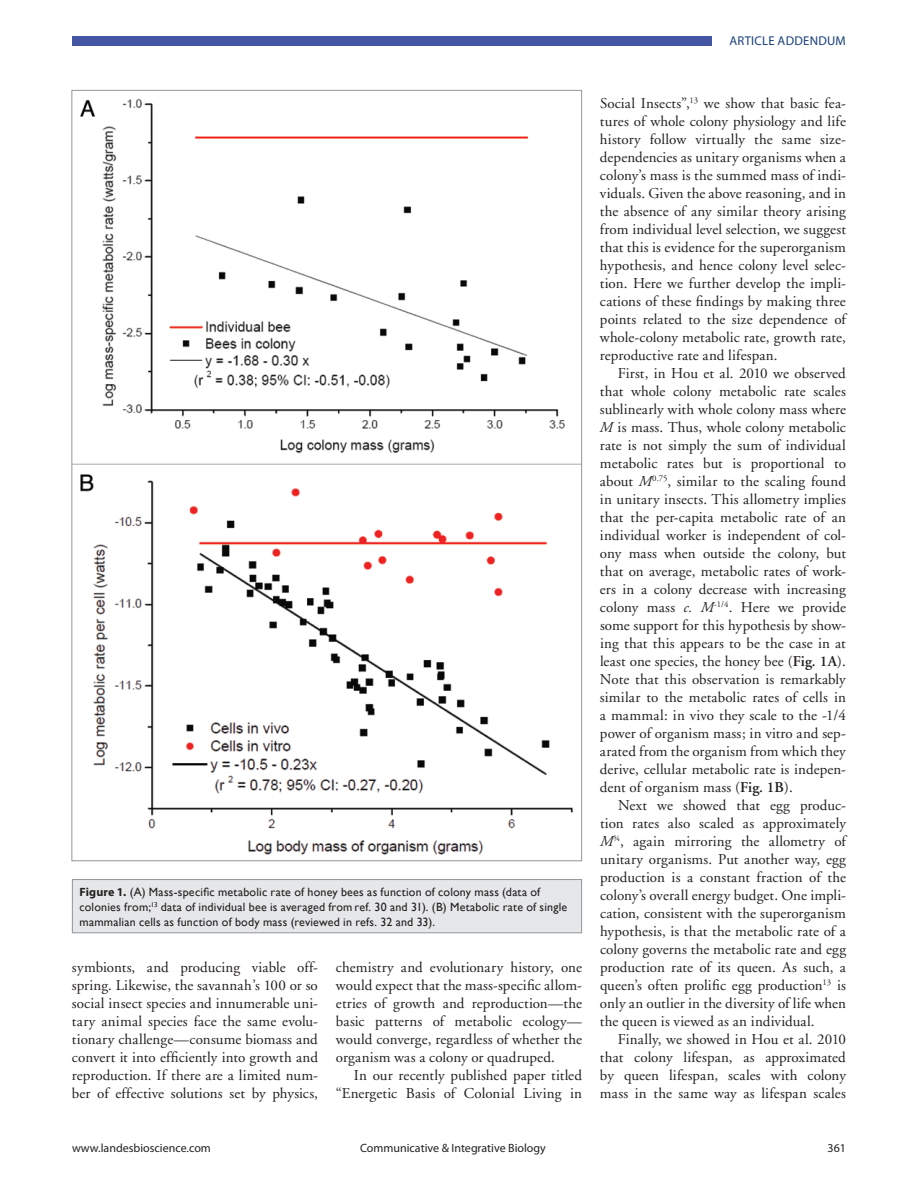
<style>
.page{position:relative;width:918px;height:1188px;background:#fff}
.page>*{position:absolute;margin:0;border:0;box-sizing:border-box;transform-origin:0 0}
.t1{font:15px/18px "Adobe Garamond";letter-spacing:.01em;color:#231f20;text-align:justify}
.t2{font:12.75px "Myriad Pro";letter-spacing:.02em;color:#193f7c}
.t3{font:12px/15px "Gill Sans";letter-spacing:.015em;color:#231f20}
.t4{font:12px "Myriad Pro";color:#231f20}
.s1{font-family:"Myriad Pro";font-weight:700}
.s2{font-style:italic}
.s3{font-weight:600}
</style>
<div class="page">
<div style="left:72px;top:36px;width:640px;height:10px;background:#4455a4"></div>
<img style="left:73px;top:99px;width:507px;height:756px">
<div style="left:72px;top:880px;width:510px;height:53px;background:#e6e7e9"></div>
<div style="left:72px;top:879px;width:510px;height:54px;border:1px solid #939598"></div>
<p class="t2" style="left:729px;top:33px;width:118px">ArtICLe Addendum</p>
<p class="t3" style="left:80px;top:884px;width:489px"><span class="s1">Figure 1.</span> (A) Mass-specific metabolic rate of honey bees as function of colony mass (data of colonies from;<sup>13</sup> data of individual bee is averaged from ref. 30 and 31). (B) Metabolic rate of single mammalian cells as function of body mass (reviewed in refs. 32 and 33).</p>
<p class="t1" style="left:72px;top:959px;width:248px">symbionts, and producing viable off&shy;spring. Likewise, the savannah’s 100 or so social insect species and innumerable uni&shy;tary animal species face the same evolu&shy;tionary challenge—consume biomass and convert it into efficiently into growth and reproduction. If there are a limited num&shy;ber of effective solutions set by physics,</p>
<p class="t1" style="left:336px;top:959px;width:247px">chemistry and evolutionary history, one would expect that the mass-specific allom&shy;etries of growth and reproduction—the basic patterns of metabolic ecology— would converge, regardless of whether the organism was a colony or quadruped.</p>
<p class="t1" style="left:336px;top:1067px;width:247px;text-align:right">In our recently published paper titled “Energetic Basis of Colonial Living in</p>
<p class="t1" style="left:600px;top:95px;width:248px">Social Insects”,<sup>13</sup> we show that basic fea&shy;tures of whole colony physiology and life history follow virtually the same size&shy;dependencies as unitary organisms when a colony’s mass is the summed mass of indi&shy;viduals. Given the above reasoning, and in the absence of any similar theory arising from individual level selection, we suggest that this is evidence for the superorganism hypothesis, and hence colony level selec&shy;tion. Here we further develop the impli&shy;cations of these findings by making three points related to the size dependence of whole-colony metabolic rate, growth rate, reproductive rate and lifespan.</p>
<p class="t1" style="left:600px;top:365px;width:248px;text-indent:18px">First, in Hou et al. 2010 we observed that whole colony metabolic rate scales sublinearly with whole colony mass where <span class="s2">M</span> is mass. Thus, whole colony metabolic rate is not simply the sum of individual metabolic rates but is proportional to about <span class="s2">M</span><sup>0.75</sup>, similar to the scaling found in unitary insects. This allometry implies that the per-capita metabolic rate of an individual worker is independent of col&shy;ony mass when outside the colony, but that on average, metabolic rates of work&shy;ers in a colony decrease with increasing colony mass <span class="s2">c. M</span><sup>-1/4</sup>. Here we provide some support for this hypothesis by show&shy;ing that this appears to be the case in at least one species, the honey bee (<span class="s3">Fig. 1A</span>).<br>Note that this observation is remarkably similar to the metabolic rates of cells in a mammal: in vivo they scale to the -1/4 power of organism mass; in vitro and sep&shy;arated from the organism from which they derive, cellular metabolic rate is indepen&shy;dent of organism mass (<span class="s3">Fig. 1B</span>).</p>
<p class="t1" style="left:600px;top:797px;width:248px;text-indent:18px">Next we showed that egg produc&shy;tion rates also scaled as approximately <span class="s2">M</span><sup>¾</sup>, again mirroring the allometry of unitary organisms. Put another way, egg production is a constant fraction of the colony’s overall energy budget. One impli&shy;cation, consistent with the superorganism hypothesis, is that the metabolic rate of a colony governs the metabolic rate and egg production rate of its queen. As such, a queen’s often prolific egg production<sup>13</sup> is only an outlier in the diversity of life when the queen is viewed as an individual.</p>
<p class="t1" style="left:600px;top:1031px;width:248px;text-indent:18px">Finally, we showed in Hou et al. 2010 that colony lifespan, as approximated by queen lifespan, scales with colony mass in the same way as lifespan scales</p>
<p class="t4" style="left:72px;top:1141px;width:140px">www.landesbioscience.com</p>
<p class="t4" style="left:360px;top:1141px;width:187px">Communicative &amp; Integrative Biology</p>
<p class="t4" style="left:828px;top:1141px;width:20px">361</p>
</div>
